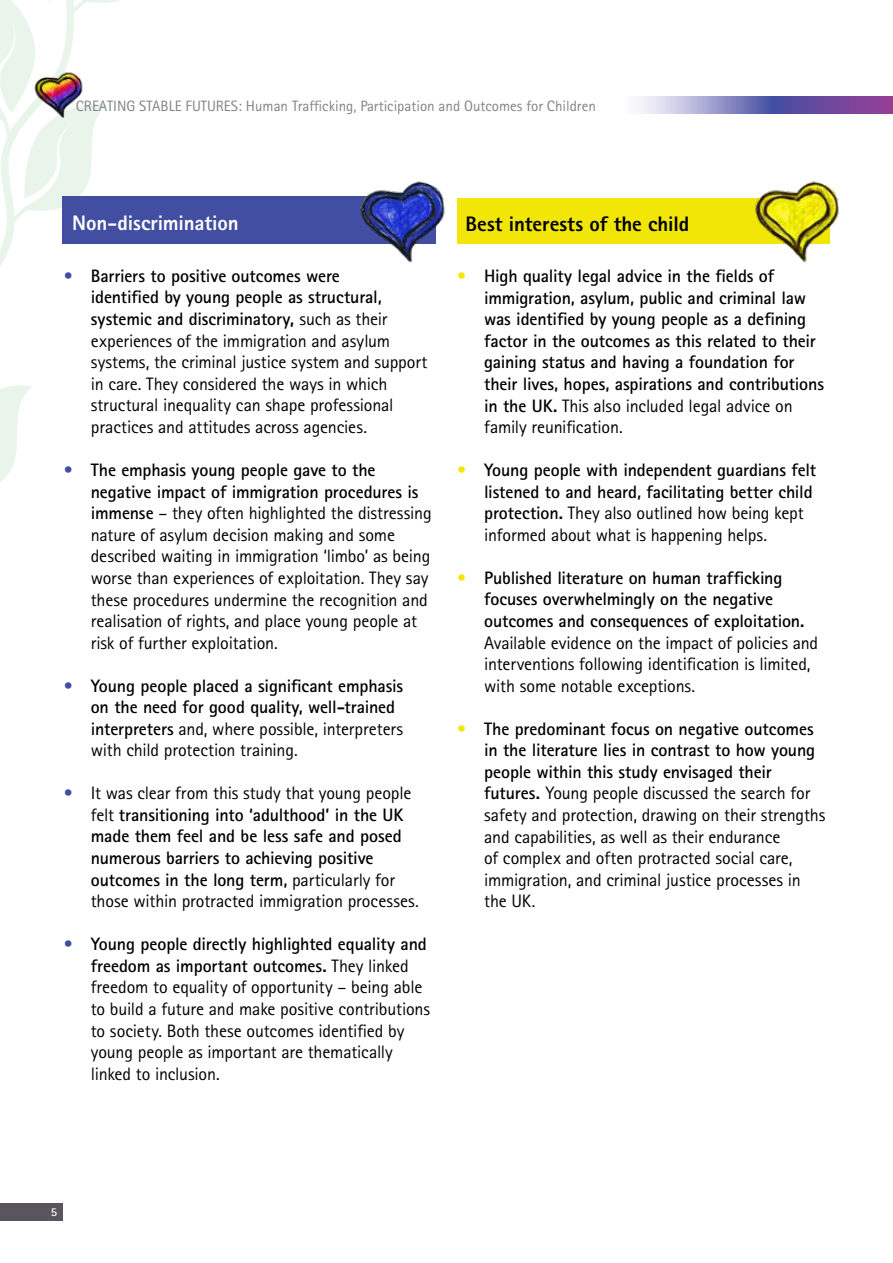
<style>
.page{position:relative;width:893px;height:1263px;background:#fff}
.page>*{position:absolute;margin:0;border:0;box-sizing:border-box;transform-origin:0 0}
.t1{font:800 21px "Rotis Sans Serif";color:#000}
.t2{font:800 21px "Rotis Sans Serif";letter-spacing:-.005em;color:#fff}
.t3{font:18px/21.6px "Rotis Sans Serif";letter-spacing:-.01em;color:#000}
.t4{font:700 18px/21.6px "Rotis Sans Serif";letter-spacing:-.01em;color:#000}
.t5{font:15px "Rotis Sans Serif";color:#808285}
.t6{font:700 12px "Rotis Sans Serif";color:#fff}
.s1{color:#414ea1}
.s2{font-weight:700}
.s3{font-weight:800}
.s4{font-weight:400;color:#414ea1}
.s5{font-weight:400}
.s6{font-weight:400;color:#f1e605}
.s7{color:#f1e605}
</style>
<div class="page">
<svg style="left:0;top:0;width:153px;height:482px"></svg>
<svg style="left:41px;top:0;width:30px;height:2px"></svg>
<div style="left:0;top:1203px;width:63px;height:18px;background:#58555e"></div>
<svg style="left:639px;top:96px;width:254px;height:18px;background:#8c79b8"></svg>
<img style="left:20px;top:67px;width:69px;height:64px">
<div style="left:63px;top:196px;width:373px;height:47px;background:#414ea1"></div>
<div style="left:457px;top:198px;width:372px;height:45px;background:#f1e605"></div>
<img style="left:343px;top:181px;width:131px;height:82px">
<img style="left:737px;top:181px;width:102px;height:82px">
<p class="t5" style="left:76px;top:97px;width:521px">CREATING STABLE FUTURES: Human Trafficking, Participation and Outcomes for Children</p>
<p class="t2" style="left:72px;top:210px;width:168px">Non-discrimination</p>
<p class="t3" style="left:91px;top:265px;width:338px;text-indent:-27px"><span class="s1">•</span> <span class="s2">Barriers to positive outcomes were<br>identified by young people as structural, systemic and discriminatory</span><span class="s3">,</span> such as their experiences of the immigration and asylum systems, the criminal justice system and support in care. They considered the ways in which structural inequality can shape professional practices and attitudes across agencies.</p>
<p class="t3" style="left:91px;top:459px;width:342px;text-indent:-27px"><span class="s1">•</span> <span class="s2">The emphasis young people gave to the negative impact of immigration procedures is immense</span> – they often highlighted the distressing nature of asylum decision making and some described waiting in immigration ‘limbo’ as being worse than experiences of exploitation. They say these procedures undermine the recognition and realisation of rights, and place young people at risk of further exploitation.</p>
<p class="t4" style="left:91px;top:674px;width:314px;text-indent:-27px"><span class="s4">•</span> Young people placed a significant emphasis on the need for good quality, well-trained interpreters <span class="s5">and, where possible, interpreters with child protection training.</span></p>
<p class="t4" style="left:91px;top:782px;width:329px;text-indent:-27px"><span class="s4">•</span> <span class="s5">It was clear from this study that young people felt</span> transitioning into ‘adulthood’ in the UK made them feel and be less safe and posed numerous barriers to achieving positive outcomes in the long term, <span class="s5">particularly for those within protracted immigration processes.</span></p>
<p class="t3" style="left:91px;top:933px;width:341px;text-indent:-27px"><span class="s1">•</span> <span class="s2">Young people directly highlighted equality and freedom as important outcomes.</span> They linked freedom to equality of opportunity – being able to build a future and make positive contributions to society. Both these outcomes identified by young people as important are thematically linked to inclusion.</p>
<p class="t1" style="left:466px;top:210px;width:225px">Best interests of the child</p>
<p class="t4" style="left:484px;top:265px;width:341px;text-indent:-27px"><span class="s6">•</span> High quality legal advice in the fields of immigration, asylum, public and criminal law was identified by young people as a defining factor in the outcomes as this related to their gaining status and having a foundation for their lives, hopes, aspirations and contributions in the UK. <span class="s5">This also included legal advice on family reunification.</span></p>
<p class="t4" style="left:484px;top:459px;width:333px;text-indent:-27px"><span class="s6">•</span> Young people with independent guardians felt listened to and heard, facilitating better child protection. <span class="s5">They also outlined how being kept informed about what is happening helps.</span></p>
<p class="t4" style="left:484px;top:566px;width:322px;text-indent:-27px"><span class="s6">•</span> Published literature on human trafficking focuses overwhelmingly on the negative outcomes and consequences of exploitation.</p>
<p class="t3" style="left:484px;top:631px;width:336px">Available evidence on the impact of policies and interventions following identification is limited, with some notable exceptions.</p>
<p class="t3" style="left:484px;top:718px;width:343px;text-indent:-27px"><span class="s7">•</span> <span class="s2">The predominant focus on negative outcomes in the literature lies in contrast to how young people within this study envisaged their futures.</span> Young people discussed the search for safety and protection, drawing on their strengths and capabilities, as well as their endurance<br>of complex and often protracted social care, immigration, and criminal justice processes in the UK.</p>
<p class="t6" style="left:51px;top:1205px;width:8px">5</p>
</div>
